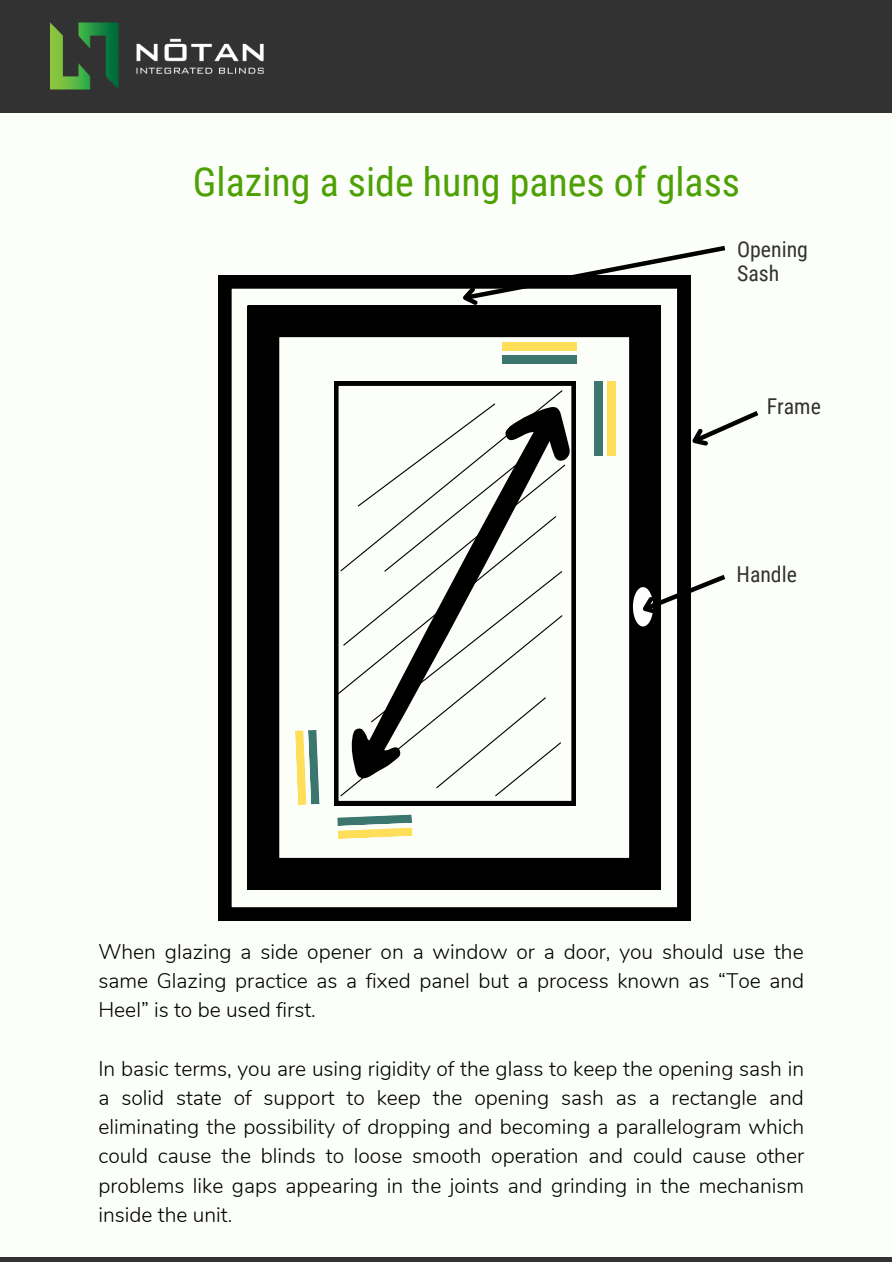
<style>
.page{position:relative;width:893px;height:1264px;background:#fff}
.page>*{position:absolute;margin:0;border:0;box-sizing:border-box;transform-origin:0 0}
.t1{font:39.9px "Roboto Condensed";color:#4da105}
.t2{font:21.75px/23.5px "Roboto Condensed";color:#323232}
.t3{font:300 21px/29.2px "Nunito";color:#000;text-align:justify}
</style>
<div class="page">
<div style="left:0;top:0;width:892px;height:1262px;background:#fcfff9"></div>
<div style="left:0;top:0;width:891px;height:112px;background:#323232"></div>
<img style="left:50px;top:22px;width:213px;height:68px">
<svg style="left:218px;top:275px;width:472px;height:645px"></svg>
<svg style="left:248px;top:306px;width:412px;height:583px"></svg>
<svg style="left:334px;top:381px;width:242px;height:424px"></svg>
<svg style="left:280px;top:391px;width:349px;height:400px"></svg>
<div style="left:594px;top:381px;width:9px;height:75px;background:#3c776f"></div>
<div style="left:607px;top:381px;width:9px;height:75px;background:#ffde59"></div>
<div style="left:502px;top:356px;width:74px;height:8px;background:#3c776f"></div>
<div style="left:502px;top:342px;width:74px;height:9px;background:#ffde59"></div>
<svg style="left:337px;top:814px;width:75px;height:25px"></svg>
<svg style="left:295px;top:730px;width:24px;height:75px"></svg>
<svg style="left:455px;top:245px;width:271px;height:67px"></svg>
<svg style="left:682px;top:407px;width:77px;height:49px"></svg>
<svg style="left:633px;top:571px;width:93px;height:55px"></svg>
<hr style="left:0;top:1257px;width:891px;height:4px;background:#323232">
<h1 class="t1" style="left:193px;top:159px;width:548px">Glazing a side hung panes of glass</h1>
<p class="t2" style="left:737px;top:238px;width:72px">Opening<br>Sash</p>
<p class="t2" style="left:766px;top:395px;width:56px">Frame</p>
<p class="t2" style="left:736px;top:563px;width:62px">Handle</p>
<p class="t3" style="left:98px;top:937px;width:707px">When glazing a side opener on a window or a door, you should use the same Glazing practice as a fixed panel but a process known as “Toe and Heel” is to be used first.</p>
<p class="t3" style="left:98px;top:1054px;width:707px">In basic terms, you are using rigidity of the glass to keep the opening sash in a solid state of support to keep the opening sash as a rectangle and eliminating the possibility of dropping and becoming a parallelogram which could cause the blinds to loose smooth operation and could cause other problems like gaps appearing in the joints and grinding in the mechanism inside the unit.</p>
</div>
